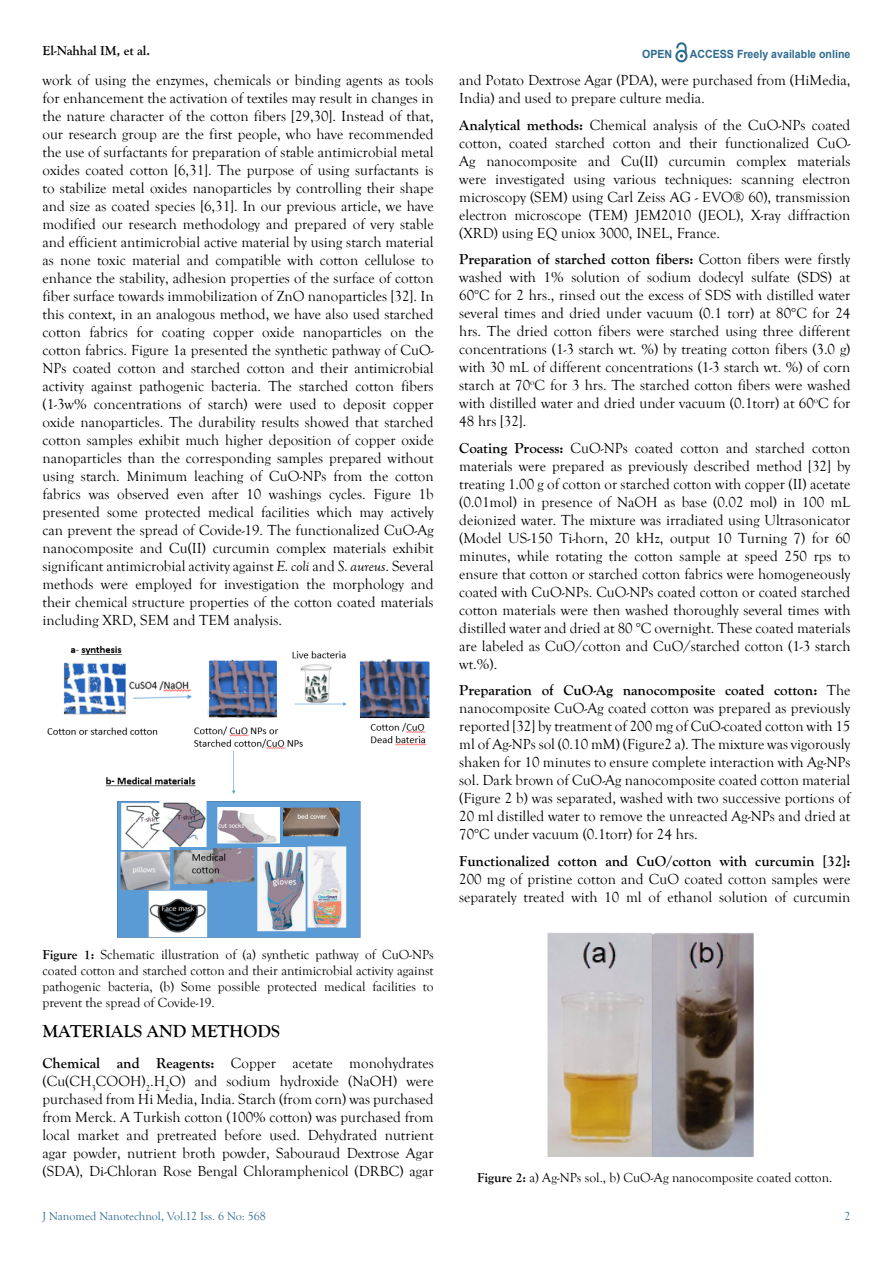
<style>
.page{position:relative;width:893px;height:1263px;background:#fff}
.page>*{position:absolute;margin:0;border:0;box-sizing:border-box;transform-origin:0 0}
.t1{font:700 18px "Goudy Old Style T";color:#000}
.t2{font:15px/18px "Goudy Old Style T";color:#000;text-align:justify}
.t3{font:700 15px "Goudy Old Style T";color:#000}
.t4{font:13.5px/16.2px "Goudy Old Style T";color:#000;text-align:justify}
.t5{font:700 13.5px "Goudy Old Style T";color:#000}
.t6{font:12px "Goudy Old Style T";color:#2d6a8f}
.t7{font:700 11.25px "Arial";color:#2e6b8f;scale:.94 1}
.s1{font-style:italic}
.s2{font-weight:700}
</style>
<div class="page">
<svg style="left:675px;top:43px;width:12px;height:19px"></svg>
<img style="left:47px;top:645px;width:383px;height:293px">
<img style="left:547px;top:933px;width:207px;height:224px">
<p class="t5" style="left:43px;top:43px;width:109px">El-Nahhal IM, et al.</p>
<p class="t7" style="left:642px;top:47px;width:34px">OPEN</p>
<p class="t7" style="left:690px;top:46px;width:172px">ACCESS Freely available online</p>
<p class="t2" style="left:42px;top:71px;width:393px">work of using the enzymes, chemicals or binding agents as tools for enhancement the activation of textiles may result in changes in the nature character of the cotton fibers [29,30]. Instead of that, our research group are the first people, who have recommended the use of surfactants for preparation of stable antimicrobial metal oxides coated cotton [6,31]. The purpose of using surfactants is to stabilize metal oxides nanoparticles by controlling their shape and size as coated species [6,31]. In our previous article, we have modified our research methodology and prepared of very stable and efficient antimicrobial active material by using starch material as none toxic material and compatible with cotton cellulose to enhance the stability, adhesion properties of the surface of cotton fiber surface towards immobilization of ZnO nanoparticles [32]. In this context, in an analogous method, we have also used starched cotton fabrics for coating copper oxide nanoparticles on the cotton fabrics. Figure 1a presented the synthetic pathway of CuO-NPs coated cotton and starched cotton and their antimicrobial activity against pathogenic bacteria. The starched cotton fibers (1-3w% concentrations of starch) were used to deposit copper oxide nanoparticles. The durability results showed that starched cotton samples exhibit much higher deposition of copper oxide nanoparticles than the corresponding samples prepared without using starch. Minimum leaching of CuO-NPs from the cotton fabrics was observed even after 10 washings cycles. Figure 1b presented some protected medical facilities which may actively can prevent the spread of Covide-19. The functionalized CuO-Ag nanocomposite and Cu(II) curcumin complex materials exhibit significant antimicrobial activity against <span class="s1">E. coli</span> and <span class="s1">S. aureus</span>. Several methods were employed for investigation the morphology and their chemical structure properties of the cotton coated materials including XRD, SEM and TEM analysis.</p>
<p class="t4" style="left:43px;top:946px;width:393px"><span class="s2">Figure 1:</span> Schematic illustration of (a) synthetic pathway of CuO-NPs coated cotton and starched cotton and their antimicrobial activity against pathogenic bacteria, (b) Some possible protected medical facilities to prevent the spread of Covide-19.</p>
<p class="t1" style="left:43px;top:1021px;width:239px">MATERIALS AND METHODS</p>
<p class="t2" style="left:43px;top:1054px;width:393px"><span class="s2">Chemical and Reagents:</span> Copper acetate monohydrates (Cu(CH<sub>3</sub>COOH)<sub>2</sub>.H<sub>2</sub>O) and sodium hydroxide (NaOH) were purchased from Hi Media, India. Starch (from corn) was purchased from Merck. A Turkish cotton (100% cotton) was purchased from local market and pretreated before used. Dehydrated nutrient agar powder, nutrient broth powder, Sabouraud Dextrose Agar (SDA), Di-Chloran Rose Bengal Chloramphenicol (DRBC) agar</p>
<p class="t2" style="left:459px;top:71px;width:393px">and Potato Dextrose Agar (PDA), were purchased from (HiMedia,<br>India) and used to prepare culture media.</p>
<p class="t2" style="left:459px;top:116px;width:393px"><span class="s2">Analytical methods:</span> Chemical analysis of the CuO-NPs coated cotton, coated starched cotton and their functionalized CuO-Ag nanocomposite and Cu(II) curcumin complex materials were investigated using various techniques: scanning electron microscopy (SEM) using Carl Zeiss AG - EVO® 60), transmission electron microscope (TEM) JEM2010 (JEOL), X-ray diffraction (XRD) using EQ uniox 3000, INEL, France.</p>
<p class="t2" style="left:459px;top:250px;width:393px"><span class="s2">Preparation of starched cotton fibers:</span> Cotton fibers were firstly washed with 1% solution of sodium dodecyl sulfate (SDS) at 60°C for 2 hrs., rinsed out the excess of SDS with distilled water several times and dried under vacuum (0.1 torr) at 80°C for 24 hrs. The dried cotton fibers were starched using three different concentrations (1-3 starch wt. %) by treating cotton fibers (3.0 g) with 30 mL of different concentrations (1-3 starch wt. %) of corn starch at 70<sup>o</sup>C for 3 hrs. The starched cotton fibers were washed with distilled water and dried under vacuum (0.1torr) at 60<sup>o</sup>C for 48 hrs [32].</p>
<p class="t2" style="left:459px;top:439px;width:393px"><span class="s2">Coating Process:</span> CuO-NPs coated cotton and starched cotton materials were prepared as previously described method [32] by treating 1.00 g of cotton or starched cotton with copper (II) acetate (0.01mol) in presence of NaOH as base (0.02 mol) in 100 mL deionized water. The mixture was irradiated using Ultrasonicator (Model US-150 Ti-horn, 20 kHz, output 10 Turning 7) for 60 minutes, while rotating the cotton sample at speed 250 rps to ensure that cotton or starched cotton fabrics were homogeneously coated with CuO-NPs. CuO-NPs coated cotton or coated starched cotton materials were then washed thoroughly several times with distilled water and dried at 80 °C overnight. These coated materials are labeled as CuO/cotton and CuO/starched cotton (1-3 starch wt.%).</p>
<p class="t2" style="left:459px;top:681px;width:393px"><span class="s2">Preparation of CuO-Ag nanocomposite coated cotton:</span> The nanocomposite CuO-Ag coated cotton was prepared as previously reported [32] by treatment of 200 mg of CuO-coated cotton with 15 ml of Ag-NPs sol (0.10 mM) (Figure2 a). The mixture was vigorously shaken for 10 minutes to ensure complete interaction with Ag-NPs sol. Dark brown of CuO-Ag nanocomposite coated cotton material (Figure 2 b) was separated, washed with two successive portions of 20 ml distilled water to remove the unreacted Ag-NPs and dried at 70°C under vacuum (0.1torr) for 24 hrs.</p>
<p class="t3" style="left:459px;top:852px;width:393px">Functionalized cotton and CuO/cotton with curcumin [32]:</p>
<p class="t2" style="left:459px;top:870px;width:393px">200 mg of pristine cotton and CuO coated cotton samples were separately treated with 10 ml of ethanol solution of curcumin</p>
<p class="t4" style="left:477px;top:1169px;width:357px"><span class="s2">Figure 2:</span> a) Ag-NPs sol., b) CuO-Ag nanocomposite coated cotton.</p>
<p class="t6" style="left:43px;top:1210px;width:225px">J Nanomed Nanotechnol, Vol.12 Iss. 6 No: 568</p>
<p class="t6" style="left:844px;top:1210px;width:7px">2</p>
</div>
